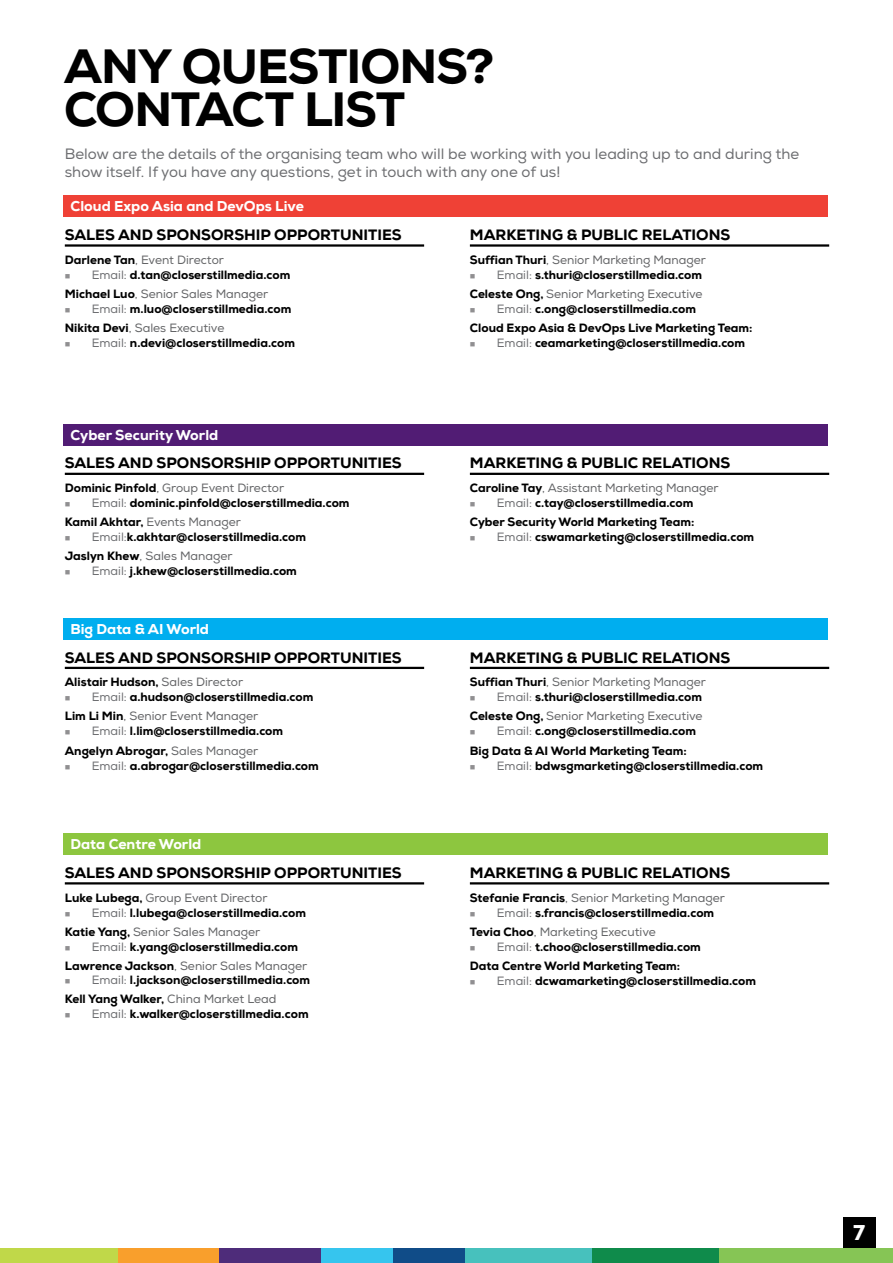
<style>
.page{position:relative;width:893px;height:1263px;background:#fff}
.page>*{position:absolute;margin:0;border:0;box-sizing:border-box;transform-origin:0 0}
.t1{font:800 48px/43.5px "Nexa";letter-spacing:-.02em;color:#000}
.t2{font:800 21.3px "Nexa";color:#fff}
.t3{font:800 15px "Nexa";color:#000}
.t4{font:15px/18px "Nexa";color:#6d6e71}
.t5{font:800 14.25px "Nexa";color:#fff}
.t6{font:800 12px/15px "Nexa";color:#000}
.s1{font-weight:400;color:#636466}
.s2{font-weight:400;color:#6d6e71}
</style>
<div class="page">
<div style="left:843px;top:1216px;width:32px;height:32px;background:#000"></div>
<div style="left:64px;top:196px;width:764px;height:21px;background:#ef4136"></div>
<div style="left:64px;top:424px;width:764px;height:21px;background:#511c74"></div>
<div style="left:64px;top:618px;width:764px;height:21px;background:#00aeef"></div>
<div style="left:64px;top:833px;width:764px;height:22px;background:#8dc63f"></div>
<hr style="left:470px;top:244px;width:359px;height:3px;background:#000">
<hr style="left:470px;top:882px;width:359px;height:2px;background:#000">
<hr style="left:470px;top:473px;width:359px;height:2px;background:#000">
<hr style="left:470px;top:667px;width:359px;height:2px;background:#000">
<hr style="left:65px;top:244px;width:359px;height:3px;background:#000">
<hr style="left:65px;top:882px;width:359px;height:2px;background:#000">
<hr style="left:65px;top:473px;width:359px;height:2px;background:#000">
<hr style="left:65px;top:667px;width:359px;height:2px;background:#000">
<div style="left:0;top:1248px;width:119px;height:15px;background:#c0d849"></div>
<div style="left:119px;top:1248px;width:101px;height:15px;background:#f99f2c"></div>
<div style="left:220px;top:1248px;width:101px;height:15px;background:#4e2c7a"></div>
<div style="left:321px;top:1248px;width:72px;height:15px;background:#36c5ee"></div>
<div style="left:393px;top:1248px;width:72px;height:15px;background:#104c88"></div>
<div style="left:465px;top:1248px;width:127px;height:15px;background:#47c1bd"></div>
<div style="left:592px;top:1248px;width:127px;height:15px;background:#0f8b4b"></div>
<div style="left:719px;top:1248px;width:174px;height:15px;background:#86c555"></div>
<h1 class="t1" style="left:64px;top:44px;width:432px">ANY QUESTIONS?<br>CONTACT LIST</h1>
<p class="t4" style="left:65px;top:145px;width:736px">Below are the details of the organising team who will be working with you leading up to and during the show itself. If you have any questions, get in touch with any one of us!</p>
<p class="t5" style="left:71px;top:197px;width:235px">Cloud Expo Asia and DevOps Live</p>
<p class="t3" style="left:65px;top:225px;width:338px">SALES AND SPONSORSHIP OPPORTUNITIES</p>
<p class="t6" style="left:92px;top:252px;width:200px;text-indent:-27px">Darlene Tan<span class="s1">, Event Director<br></span><span class="s2">Email:</span> d.tan@closerstillmedia.com</p>
<p class="t6" style="left:92px;top:286px;width:201px;text-indent:-27px">Michael Luo<span class="s1">, Senior Sales Manager<br></span><span class="s2">Email:</span> m.luo@closerstillmedia.com</p>
<p class="t6" style="left:92px;top:320px;width:205px;text-indent:-27px">Nikita Devi<span class="s1">, Sales Executive<br></span><span class="s2">Email:</span> n.devi@closerstillmedia.com</p>
<p class="t5" style="left:71px;top:425px;width:149px">Cyber Security World</p>
<p class="t3" style="left:65px;top:454px;width:338px">SALES AND SPONSORSHIP OPPORTUNITIES</p>
<p class="t6" style="left:92px;top:480px;width:259px;text-indent:-27px">Dominic Pinfold<span class="s1">, Group Event Director<br></span><span class="s2">Email:</span> dominic.pinfold@closerstillmedia.com</p>
<p class="t6" style="left:92px;top:515px;width:216px;text-indent:-27px">Kamil Akhtar, <span class="s1">Events Manager<br></span><span class="s2">Email:</span>k.akhtar@closerstillmedia.com</p>
<p class="t6" style="left:92px;top:549px;width:207px;text-indent:-27px">Jaslyn Khew<span class="s1">, Sales Manager<br></span><span class="s2">Email:</span> j.khew@closerstillmedia.com</p>
<p class="t5" style="left:71px;top:620px;width:140px">Big Data &amp; AI World</p>
<p class="t3" style="left:65px;top:648px;width:338px">SALES AND SPONSORSHIP OPPORTUNITIES</p>
<p class="t6" style="left:92px;top:674px;width:223px;text-indent:-27px">Alistair Hudson, <span class="s1">Sales Director<br></span><span class="s2">Email:</span> a.hudson@closerstillmedia.com</p>
<p class="t6" style="left:92px;top:709px;width:193px;text-indent:-27px">Lim Li Min<span class="s1">, Senior Event Manager<br></span><span class="s2">Email:</span> l.lim@closerstillmedia.com</p>
<p class="t6" style="left:92px;top:743px;width:229px;text-indent:-27px">Angelyn Abrogar, <span class="s1">Sales Manager<br></span><span class="s2">Email:</span> a.abrogar@closerstillmedia.com</p>
<p class="t5" style="left:71px;top:835px;width:132px">Data Centre World</p>
<p class="t3" style="left:65px;top:863px;width:338px">SALES AND SPONSORSHIP OPPORTUNITIES</p>
<p class="t6" style="left:92px;top:890px;width:216px;text-indent:-27px">Luke Lubega, <span class="s1">Group Event Director<br></span><span class="s2">Email:</span> l.lubega@closerstillmedia.com</p>
<p class="t6" style="left:92px;top:924px;width:208px;text-indent:-27px">Katie Yang, <span class="s1">Senior Sales Manager<br></span><span class="s2">Email:</span> k.yang@closerstillmedia.com</p>
<p class="t6" style="left:65px;top:959px;width:247px;line-height:13.5px;text-align:right">Lawrence Jackson<span class="s1">, Senior Sales Manager<br></span><span class="s2">Email:</span> l.jackson@closerstillmedia.com</p>
<p class="t6" style="left:92px;top:991px;width:218px;text-indent:-27px">Kell Yang Walker, <span class="s1">China Market Lead<br></span><span class="s2">Email:</span> k.walker@closerstillmedia.com</p>
<p class="t3" style="left:470px;top:225px;width:262px">MARKETING &amp; PUBLIC RELATIONS</p>
<p class="t6" style="left:497px;top:252px;width:211px;text-indent:-27px">Suffian Thuri<span class="s1">, Senior Marketing Manager<br></span><span class="s2">Email:</span> s.thuri@closerstillmedia.com</p>
<p class="t6" style="left:497px;top:286px;width:207px;text-indent:-27px">Celeste Ong, <span class="s1">Senior Marketing Executive<br></span><span class="s2">Email:</span> c.ong@closerstillmedia.com</p>
<p class="t6" style="left:497px;top:320px;width:257px;text-indent:-27px">Cloud Expo Asia &amp; DevOps Live Marketing Team:<br><span class="s2">Email:</span> ceamarketing@closerstillmedia.com</p>
<p class="t3" style="left:470px;top:454px;width:262px">MARKETING &amp; PUBLIC RELATIONS</p>
<p class="t6" style="left:470px;top:480px;width:250px;text-align:center">Caroline Tay<span class="s1">, Assistant Marketing Manager<br></span><span class="s2">Email:</span> c.tay@closerstillmedia.com</p>
<p class="t6" style="left:497px;top:515px;width:259px;text-indent:-27px">Cyber Security World Marketing Team:<br><span class="s2">Email:</span> cswamarketing@closerstillmedia.com</p>
<p class="t3" style="left:470px;top:648px;width:262px">MARKETING &amp; PUBLIC RELATIONS</p>
<p class="t6" style="left:497px;top:674px;width:211px;text-indent:-27px">Suffian Thuri<span class="s1">, Senior Marketing Manager<br></span><span class="s2">Email:</span> s.thuri@closerstillmedia.com</p>
<p class="t6" style="left:497px;top:709px;width:207px;text-indent:-27px">Celeste Ong, <span class="s1">Senior Marketing Executive<br></span><span class="s2">Email:</span> c.ong@closerstillmedia.com</p>
<p class="t6" style="left:497px;top:743px;width:268px;text-indent:-27px">Big Data &amp; AI World Marketing Team:<br><span class="s2">Email:</span> bdwsgmarketing@closerstillmedia.com</p>
<p class="t3" style="left:470px;top:863px;width:262px">MARKETING &amp; PUBLIC RELATIONS</p>
<p class="t6" style="left:497px;top:890px;width:230px;text-indent:-27px">Stefanie Francis<span class="s1">, Senior Marketing Manager<br></span><span class="s2">Email:</span> s.francis@closerstillmedia.com</p>
<p class="t6" style="left:497px;top:924px;width:206px;text-indent:-27px">Tevia Choo<span class="s1">, Marketing Executive<br></span><span class="s2">Email:</span> t.choo@closerstillmedia.com</p>
<p class="t6" style="left:497px;top:958px;width:261px;text-indent:-27px">Data Centre World Marketing Team:<br><span class="s2">Email:</span> dcwamarketing@closerstillmedia.com</p>
<h2 class="t2" style="left:853px;top:1219px;width:13px">7</h2>
</div>
